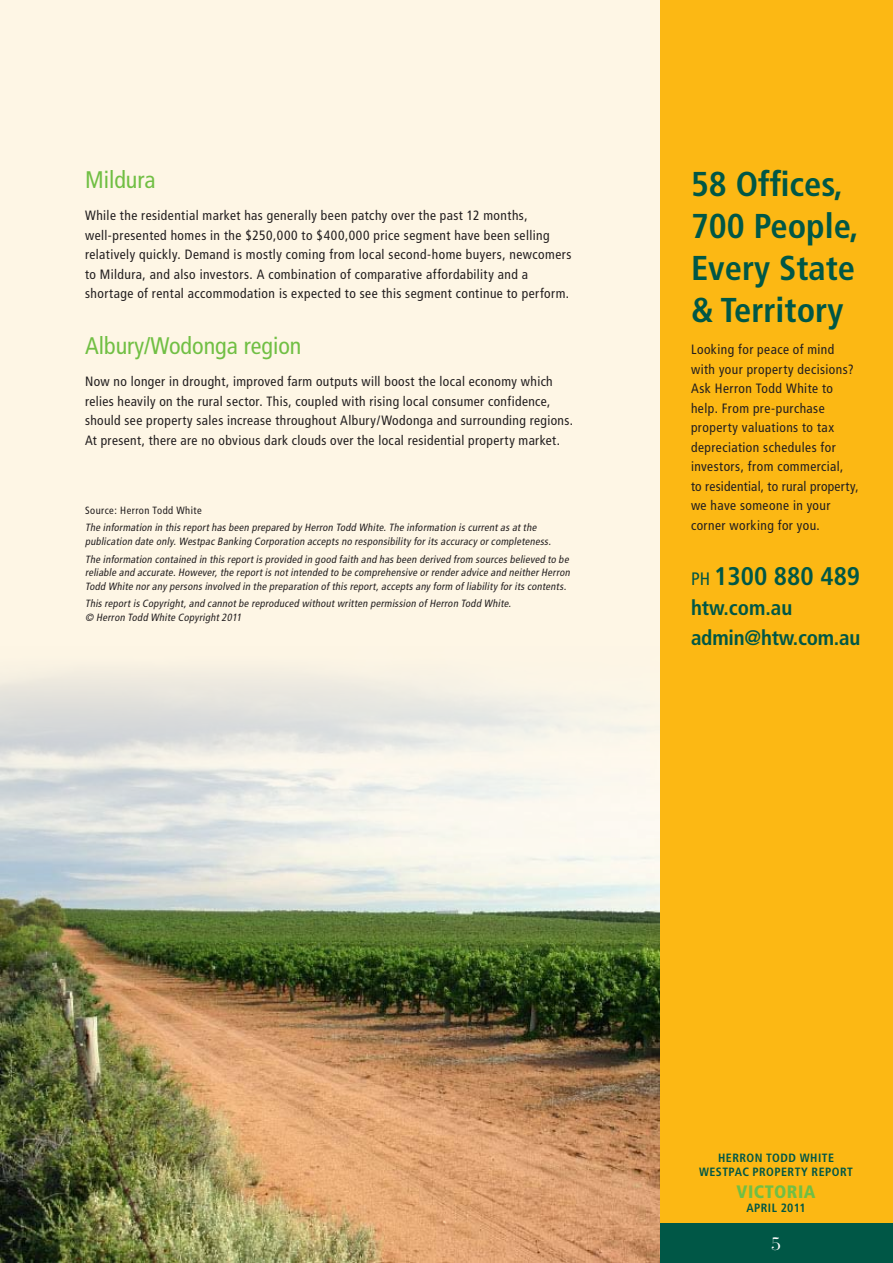
<style>
.page{position:relative;width:893px;height:1263px;background:#fff}
.page>*{position:absolute;margin:0;border:0;box-sizing:border-box;transform-origin:0 0}
.t1{font:700 condensed 34.5px/42px "Frutiger";color:#005746}
.t2{font:700 condensed 25.5px "Frutiger";color:#005746}
.t3{font:condensed 24px "Frutiger";color:#71bf44}
.t4{font:700 condensed 21px/30px "Frutiger";letter-spacing:-.01em;color:#005746}
.t5{font:900 condensed 18px "Frutiger";letter-spacing:.03em;color:#71bf44}
.t6{font:18px "Bauer Bodoni";color:#fff}
.t7{font:condensed 13.5px/19.5px "Frutiger";letter-spacing:.03em;color:#231f20}
.t8{font:700 condensed 12px/14.4px "Frutiger";letter-spacing:.04em;color:#005746;text-align:center}
.t9{font:italic condensed 10.5px/13.5px "Frutiger";color:#231f20}
.t10{font:condensed 10.5px "Frutiger";letter-spacing:.045em;color:#231f20}
.s1{font-weight:400;font-size:18px}
</style>
<div class="page">
<div style="left:659px;top:0;width:234px;height:1263px;background:#fcb814"></div>
<div style="left:659px;top:1223px;width:234px;height:40px;background:#005746"></div>
<div style="left:0;top:0;width:659px;height:1263px;background:#fef6e5"></div>
<img style="left:0;top:671px;width:659px;height:592px">
<h3 class="t3" style="left:85px;top:166px;width:72px">Mildura</h3>
<p class="t7" style="left:85px;top:206px;width:488px">While the residential market has generally been patchy over the past 12 months, well-presented homes in the $250,000 to $400,000 price segment have been selling relatively quickly. Demand is mostly coming from local second-home buyers, newcomers to Mildura, and also investors. A combination of comparative affordability and a shortage of rental accommodation is expected to see this segment continue to perform.</p>
<h3 class="t3" style="left:85px;top:332px;width:218px">Albury/Wodonga region</h3>
<p class="t7" style="left:85px;top:372px;width:490px">Now no longer in drought, improved farm outputs will boost the local economy which relies heavily on the rural sector. This, coupled with rising local consumer confidence, should see property sales increase throughout Albury/Wodonga and surrounding regions.<br>At present, there are no obvious dark clouds over the local residential property market.</p>
<p class="t10" style="left:85px;top:504px;width:118px">Source: Herron Todd White</p>
<p class="t9" style="left:85px;top:521px;width:470px">The information in this reporthas been prepared by Herron Todd White.The information is currentas atthe publication date only.Westpac Banking Corporation accepts no responsibility forits accuracy orcompleteness.</p>
<p class="t9" style="left:85px;top:552px;width:488px;text-align:justify">The information contained in this reportis provided in good faith and has been derived from sources believed to be reliable and accurate.However,the reportis notintended to be comprehensive orrenderadvice and neitherHerron Todd White norany persons involved in the preparation ofthis report,accepts any form ofliability forits contents.</p>
<p class="t9" style="left:85px;top:597px;width:430px">This reportis Copyright,and cannotbe reproduced withoutwritten permission ofHerron Todd White. © Herron Todd White Copyright2011</p>
<h1 class="t1" style="left:691px;top:163px;width:169px">58 Offices,<br>700 People,<br>Every State &amp; Territory</h1>
<p class="t7" style="left:691px;top:340px;width:169px">Looking for peace of mind with your property decisions?<br>Ask Herron Todd White to help. From pre-purchase property valuations to tax depreciation schedules for investors, from commercial,<br>to residential, to rural property, we have someone in your corner working for you.</p>
<h2 class="t2" style="left:691px;top:561px;width:171px"><span class="s1">Ph</span> 1300 880 489</h2>
<h3 class="t4" style="left:691px;top:593px;width:171px">htw.com.au admin@htw.com.au</h3>
<p class="t8" style="left:699px;top:1150px;width:154px">Herron Todd White<br>Westpac Property Report</p>
<h3 class="t5" style="left:736px;top:1180px;width:41px">VICTOR</h3>
<h3 class="t5" style="left:798px;top:1180px;width:19px">IA</h3>
<p class="t8" style="left:746px;top:1200px;width:61px">april 2011</p>
<h3 class="t6" style="left:771px;top:1233px;width:12px">5</h3>
</div>
